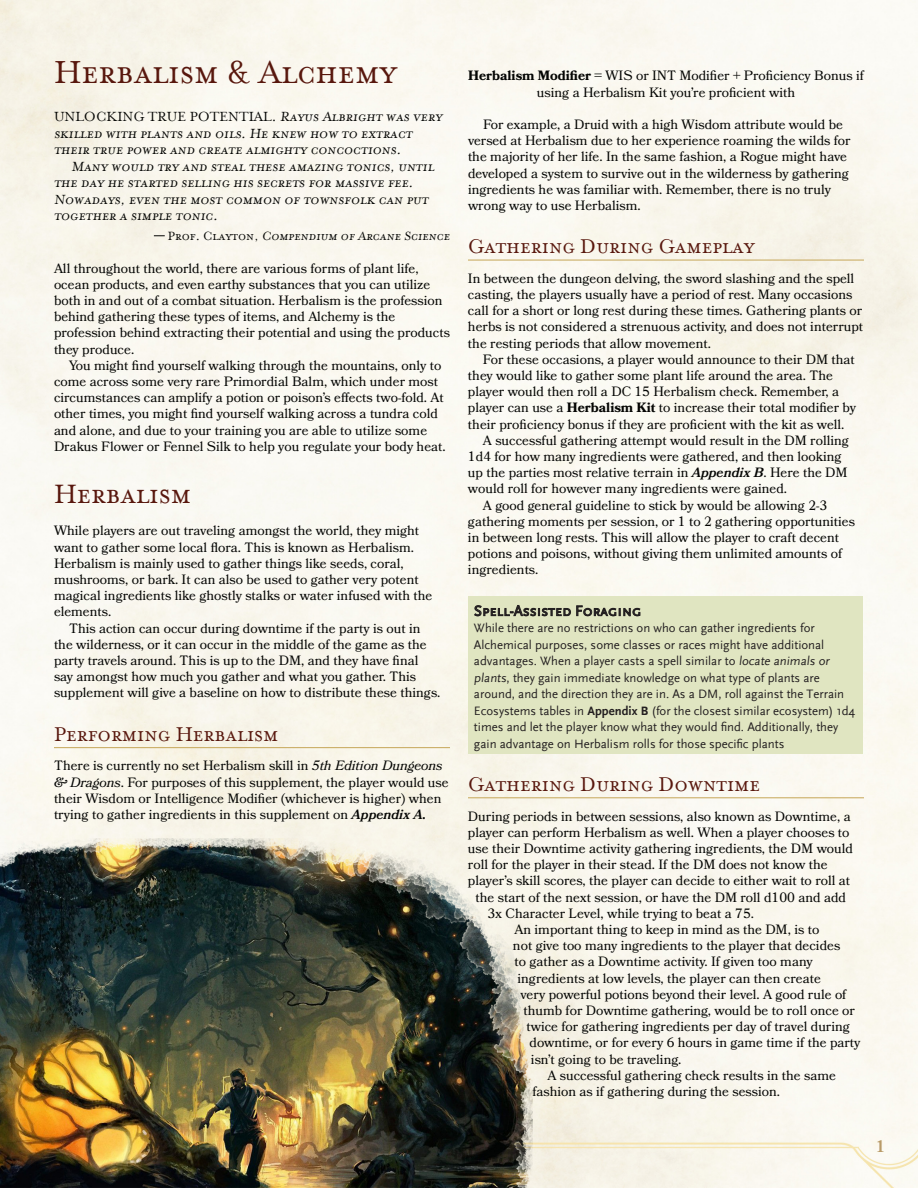
<style>
.page{position:relative;width:918px;height:1188px;background:#fff}
.page>*{position:absolute;margin:0;border:0;box-sizing:border-box;transform-origin:0 0}
.t1{font:36px "Mrs Eaves Small Caps";color:#58170d}
.t2{font:30px "Mrs Eaves Small Caps";color:#58170d}
.t3{font:22.5px "Mrs Eaves Small Caps";color:#58170d}
.t4{font:600 16.5px "Bookmania";color:#b89a67}
.t5{font:15px/16.5px "Mrs Eaves Small Caps";color:#040503}
.t6{font:15px "Scala Sans Caps";color:#231f20}
.t7{font:13.5px/16.2px "Bookmania";color:#040503}
.t8{font:13.5px "Mrs Eaves Small Caps";color:#040503}
.t9{font:12.75px/16.5px "Scala Sans";color:#231f20}
.s1{font-style:italic}
.s2{font-weight:600;font-style:italic}
.s3{font-weight:700}
.s4{font-family:"Scala Sans Web W03";font-weight:700}
</style>
<div class="page">
<hr style="left:54px;top:747px;width:396px;height:1px;background:#cbaf68">
<hr style="left:468px;top:260px;width:396px;height:1px;background:#cbaf68">
<div style="left:468px;top:597px;width:394px;height:157px;background:#e0e5c1"></div>
<svg style="left:474px;top:605px;width:166px;height:11px"></svg>
<hr style="left:468px;top:797px;width:396px;height:1px;background:#cbaf68">
<img style="left:0;top:838px;width:533px;height:350px">
<p class="t1" style="left:54px;top:54px;width:344px">Herbalism &amp; Alchemy</p>
<p class="t5" style="left:54px;top:109px;width:392px">UNLOCKING TRUE POTENTIAL. Rayus Albright was very skilled with plants and oils. He knew how to extract their true power and create almighty concoctions.</p>
<p class="t5" style="left:54px;top:159px;width:384px;text-indent:17px">Many would try and steal these amazing tonics, until the day he started selling his secrets for massive fee.<br>Nowadays, even the most common of townsfolk can put together a simple tonic.</p>
<p class="t8" style="left:168px;top:229px;width:285px">Prof. Clayton, Compendium of Arcane Science</p>
<p class="t7" style="left:54px;top:260px;width:398px">All throughout the world, there are various forms of plant life, ocean products, and even earthy substances that you can utilize both in and out of a combat situation. Herbalism is the profession behind gathering these types of items, and Alchemy is the profession behind extracting their potential and using the products they produce.</p>
<p class="t7" style="left:54px;top:357px;width:393px;text-indent:15px">You might find yourself walking through the mountains, only to come across some very rare Primordial Balm, which under most circumstances can amplify a potion or poison’s effects two-fold. At other times, you might find yourself walking across a tundra cold and alone, and due to your training you are able to utilize some Drakus Flower or Fennel Silk to help you regulate your body heat.</p>
<p class="t2" style="left:54px;top:479px;width:139px">Herbalism</p>
<p class="t7" style="left:54px;top:523px;width:380px">While players are out traveling amongst the world, they might want to gather some local flora. This is known as Herbalism.<br>Herbalism is mainly used to gather things like seeds, coral, mushrooms, or bark. It can also be used to gather very potent magical ingredients like ghostly stalks or water infused with the elements.</p>
<p class="t7" style="left:54px;top:620px;width:388px;text-indent:15px">This action can occur during downtime if the party is out in the wilderness, or it can occur in the middle of the game as the party travels around. This is up to the DM, and they have final say amongst how much you gather and what you gather. This supplement will give a baseline on how to distribute these things.</p>
<p class="t3" style="left:54px;top:722px;width:226px">Performing Herbalism</p>
<p class="t7" style="left:54px;top:758px;width:396px">There is currently no set Herbalism skill in <span class="s1">5th Edition Dungeons &amp; Dragons</span>. For purposes of this supplement, the player would use their Wisdom or Intelligence Modifier (whichever is higher) when trying to gather ingredients in this supplement on <span class="s2">Appendix A.</span></p>
<p class="t7" style="left:468px;top:68px;width:397px;text-align:center"><span class="s3">Herbalism Modifier</span> = WIS or INT Modifier + Proficiency Bonus if using a Herbalism Kit you’re proficient with</p>
<p class="t7" style="left:468px;top:116px;width:384px;text-indent:15px">For example, a Druid with a high Wisdom attribute would be versed at Herbalism due to her experience roaming the wilds for the majority of her life. In the same fashion, a Rogue might have developed a system to survive out in the wilderness by gathering ingredients he was familiar with. Remember, there is no truly wrong way to use Herbalism.</p>
<p class="t3" style="left:468px;top:235px;width:288px">Gathering During Gameplay</p>
<p class="t7" style="left:468px;top:270px;width:397px">In between the dungeon delving, the sword slashing and the spell casting, the players usually have a period of rest. Many occasions call for a short or long rest during these times. Gathering plants or herbs is not considered a strenuous activity, and does not interrupt the resting periods that allow movement.</p>
<p class="t7" style="left:468px;top:351px;width:390px;text-indent:15px">For these occasions, a player would announce to their DM that they would like to gather some plant life around the area. The player would then roll a DC 15 Herbalism check. Remember, a player can use a <span class="s3">Herbalism Kit</span> to increase their total modifier by their proficiency bonus if they are proficient with the kit as well.</p>
<p class="t7" style="left:468px;top:432px;width:383px;text-indent:15px">A successful gathering attempt would result in the DM rolling 1d4 for how many ingredients were gathered, and then looking up the parties most relative terrain in <span class="s2">Appendix B</span>. Here the DM would roll for however many ingredients were gained.</p>
<p class="t7" style="left:468px;top:497px;width:389px;text-indent:15px">A good general guideline to stick by would be allowing 2-3 gathering moments per session, or 1 to 2 gathering opportunities in between long rests. This will allow the player to craft decent potions and poisons, without giving them unlimited amounts of ingredients.</p>
<p class="t6" style="left:474px;top:603px;width:169px">Spell-Assisted Foraging</p>
<p class="t9" style="left:474px;top:620px;width:383px">While there are no restrictions on who can gather ingredients for Alchemical purposes, some classes or races might have additional advantages. When a player casts a spell similar to locate animals or plants, they gain immediate knowledge on what type of plants are around, and the direction they are in. As a DM, roll against the Terrain Ecosystems tables in <span class="s4">Appendix B</span> (for the closest similar ecosystem) 1d4 times and let the player know what they would find. Additionally, they gain advantage on Herbalism rolls for those specific plants</p>
<p class="t3" style="left:468px;top:772px;width:294px">Gathering During Downtime</p>
<p class="t7" style="left:468px;top:808px;width:384px">During periods in between sessions, also known as Downtime, a</p>
<p class="t7" style="left:468px;top:824px;width:383px">player can perform Herbalism as well. When a player chooses to</p>
<p class="t7" style="left:468px;top:840px;width:387px">use their Downtime activity gathering ingredients, the DM would</p>
<p class="t7" style="left:468px;top:856px;width:361px">roll for the player in their stead. If the DM does not know the</p>
<p class="t7" style="left:468px;top:873px;width:384px">player’s skill scores, the player can decide to either wait to roll at</p>
<p class="t7" style="left:475px;top:889px;width:372px">the start of the next session, or have the DM roll d100 and add</p>
<p class="t7" style="left:487px;top:905px;width:268px">3x Character Level, while trying to beat a 75.</p>
<p class="t7" style="left:514px;top:921px;width:306px">An important thing to keep in mind as the DM, is to</p>
<p class="t7" style="left:513px;top:937px;width:329px">not give too many ingredients to the player that decides</p>
<p class="t7" style="left:514px;top:954px;width:300px">to gather as a Downtime activity. If given too many</p>
<p class="t7" style="left:517px;top:970px;width:305px">ingredients at low levels, the player can then create</p>
<p class="t7" style="left:520px;top:986px;width:327px">very powerful potions beyond their level. A good rule of</p>
<p class="t7" style="left:523px;top:1002px;width:333px">thumb for Downtime gathering, would be to roll once or</p>
<p class="t7" style="left:526px;top:1018px;width:325px">twice for gathering ingredients per day of travel during</p>
<p class="t7" style="left:529px;top:1035px;width:332px">downtime, or for every 6 hours in game time if the party</p>
<p class="t7" style="left:531px;top:1051px;width:152px">isn’t going to be traveling.</p>
<p class="t7" style="left:532px;top:1067px;width:305px;text-indent:15px">A successful gathering check results in the same fashion as if gathering during the session.</p>
<p class="t4" style="left:876px;top:1137px;width:11px">1</p>
</div>
